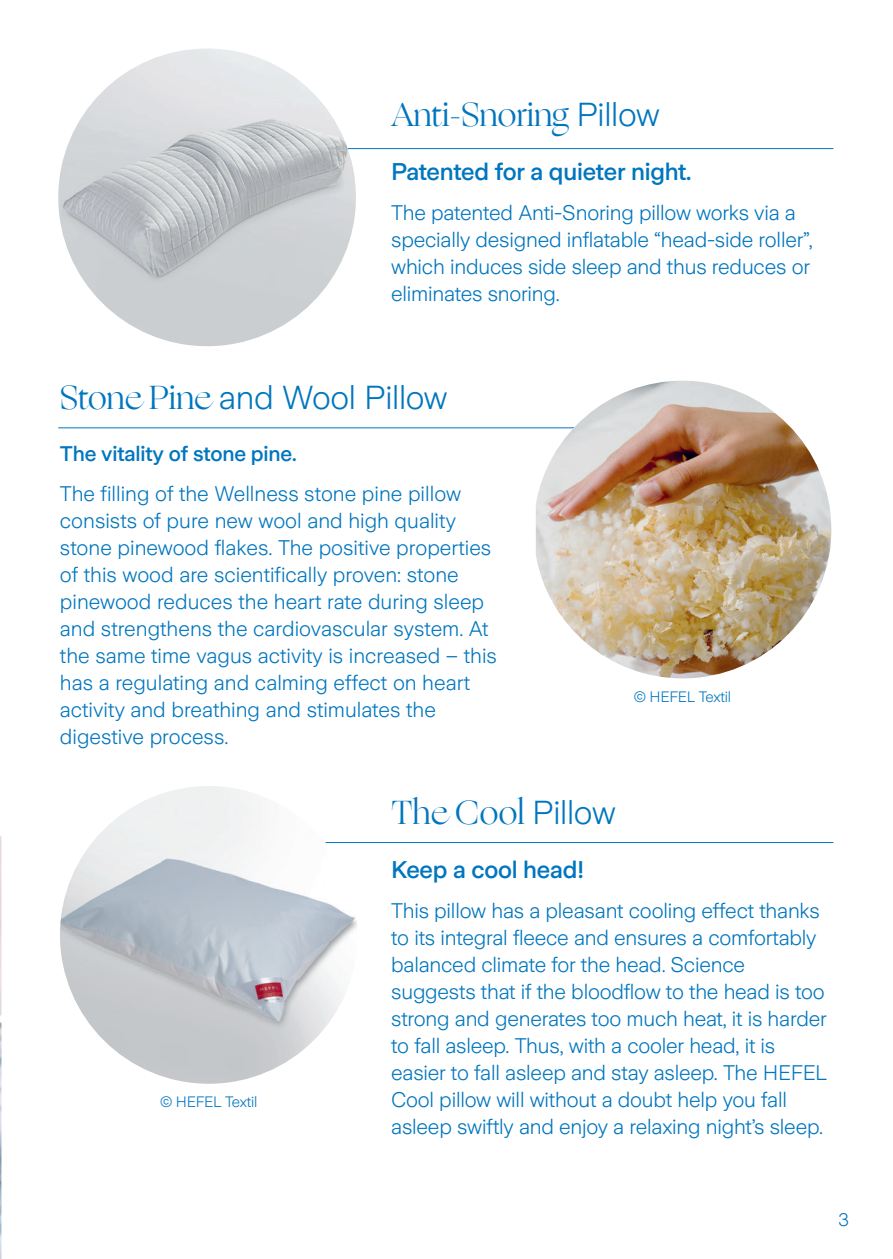
<style>
.page{position:relative;width:893px;height:1259px;background:#fff}
.page>*{position:absolute;margin:0;border:0;box-sizing:border-box;transform-origin:0 0}
.t1{font:33px "Ogg";letter-spacing:-.01em;color:#0076be}
.t2{font:300 33px "Zurich Sans";letter-spacing:-.01em;color:#0076be}
.t3{font:500 24px "Zurich Sans";letter-spacing:-.01em;color:#0076be}
.t4{font:300 21px/27px "Zurich Sans";letter-spacing:-.01em;color:#0076be}
.t5{font:500 21px "Zurich Sans";letter-spacing:-.01em;color:#0076be}
.t6{font:300 18px "Zurich Sans";color:#0076be}
.t7{font:300 15px "Zurich Sans";letter-spacing:-.015em;color:#0076be}
.s1{font-family:"Zurich Sans";font-weight:300}
.s2{font-family:"Ogg";font-weight:400}
</style>
<div class="page">
<hr style="left:235px;top:148px;width:598px;height:1px;background:#0076be">
<hr style="left:235px;top:842px;width:598px;height:1px;background:#0076be">
<hr style="left:58px;top:427px;width:599px;height:1px;background:#0076be">
<img style="left:0;top:836px;width:1px;height:423px">
<img style="left:536px;top:381px;width:295px;height:297px">
<img style="left:60px;top:786px;width:298px;height:297px;border-radius:149px">
<img style="left:58px;top:48px;width:298px;height:298px;border-radius:149px">
<h1 class="t1" style="left:391px;top:90px;width:270px">Anti-Snoring <span class="s1">Pillow</span></h1>
<p class="t3" style="left:391px;top:158px;width:302px">Patented for a quieter night.</p>
<p class="t4" style="left:391px;top:199px;width:423px">The patented Anti-Snoring pillow works via a specially designed inflatable “head-side roller”, which induces side sleep and thus reduces or eliminates snoring.</p>
<h1 class="t2" style="left:60px;top:379px;width:389px"><span class="s2">Stone Pine</span> and Wool Pillow</h1>
<p class="t5" style="left:60px;top:442px;width:238px">The vitality of stone pine.</p>
<p class="t4" style="left:60px;top:480px;width:439px">The filling of the Wellness stone pine pillow consists of pure new wool and high quality stone pinewood flakes. The positive properties of this wood are scientifically proven: stone pinewood reduces the heart rate during sleep and strengthens the cardiovascular system. At the same time vagus activity is increased – this has a regulating and calming effect on heart activity and breathing and stimulates the digestive process.</p>
<p class="t7" style="left:634px;top:688px;width:99px">© HEFEL Textil</p>
<p class="t7" style="left:160px;top:1093px;width:99px">© HEFEL Textil</p>
<h1 class="t1" style="left:391px;top:788px;width:226px">The Cool <span class="s1">Pillow</span></h1>
<p class="t3" style="left:391px;top:856px;width:195px">Keep a cool head!</p>
<p class="t4" style="left:391px;top:897px;width:437px">This pillow has a pleasant cooling effect thanks to its integral fleece and ensures a comfortably balanced climate for the head. Science suggests that if the bloodflow to the head is too strong and generates too much heat, it is harder to fall asleep. Thus, with a cooler head, it is easier to fall asleep and stay asleep. The HEFEL Cool pillow will without a doubt help you fall asleep swiftly and enjoy a relaxing night’s sleep.</p>
<p class="t6" style="left:839px;top:1209px;width:12px">3</p>
</div>
